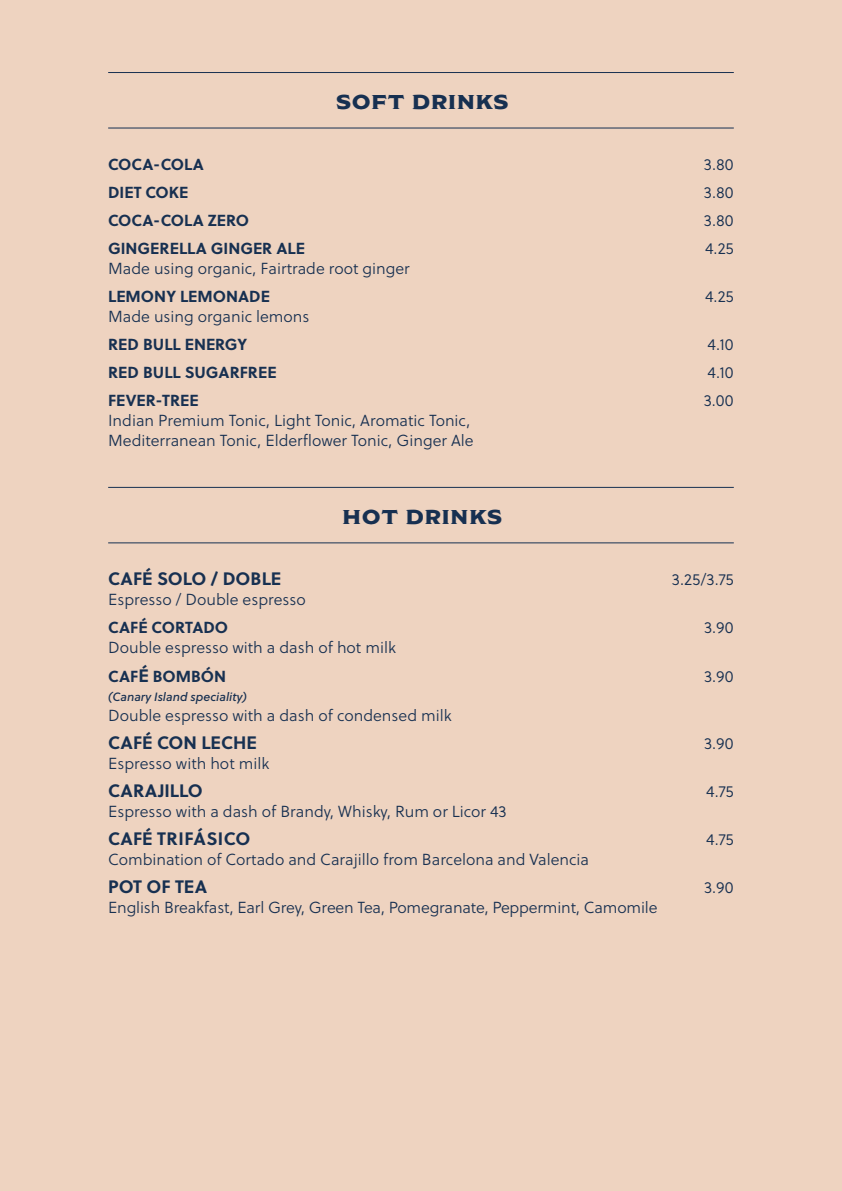
<style>
.page{position:relative;width:842px;height:1191px;background:#eed3c0}
.page>*{position:absolute;margin:0;border:0;box-sizing:border-box;transform-origin:0 0}
.t1{font:20px "Modesto Expanded";letter-spacing:.05em;color:#173051}
.t2{font:700 18px "Soleil";color:#173051}
.t3{font:700 18px "Soleil";letter-spacing:.025em;color:#173051}
.t4{font:16px/19.2px "Soleil Lt";color:#173051}
.t5{font:700 16px "Soleil";color:#173051}
.t6{font:italic 12px "Soleil Bk";color:#173051}
.s1{font-size:18px}
</style>
<div class="page">
<hr style="left:108px;top:127px;width:626px;height:1px;background:#173051">
<hr style="left:108px;top:72px;width:626px;height:1px;background:#173051">
<hr style="left:108px;top:542px;width:626px;height:1px;background:#173051">
<hr style="left:108px;top:487px;width:626px;height:1px;background:#173051">
<p class="t1" style="left:336px;top:92px;width:174px">SOFT DRINKS</p>
<p class="t5" style="left:108px;top:152px;width:97px">COCA-COLA</p>
<p class="t4" style="left:704px;top:155px;width:31px">3.80</p>
<p class="t5" style="left:108px;top:180px;width:82px">DIET COKE</p>
<p class="t4" style="left:704px;top:183px;width:31px">3.80</p>
<p class="t5" style="left:108px;top:208px;width:142px">COCA-COLA ZERO</p>
<p class="t4" style="left:704px;top:211px;width:31px">3.80</p>
<p class="t5" style="left:108px;top:236px;width:198px">GINGERELLA GINGER ALE</p>
<p class="t4" style="left:705px;top:239px;width:30px">4.25</p>
<p class="t4" style="left:108px;top:259px;width:303px">Made using organic, Fairtrade root ginger</p>
<p class="t5" style="left:108px;top:284px;width:163px">LEMONY LEMONADE</p>
<p class="t4" style="left:705px;top:287px;width:30px">4.25</p>
<p class="t4" style="left:108px;top:307px;width:203px">Made using organic lemons</p>
<p class="t5" style="left:108px;top:332px;width:141px">RED BULL ENERGY</p>
<p class="t4" style="left:707px;top:335px;width:28px">4.10</p>
<p class="t5" style="left:108px;top:360px;width:170px">RED BULL SUGARFREE</p>
<p class="t4" style="left:707px;top:363px;width:28px">4.10</p>
<p class="t5" style="left:108px;top:388px;width:92px">FEVER-TREE</p>
<p class="t4" style="left:704px;top:391px;width:31px">3.00</p>
<p class="t4" style="left:108px;top:411px;width:367px">Indian Premium Tonic, Light Tonic, Aromatic Tonic,<br>Mediterranean Tonic, Elderflower Tonic, Ginger Ale</p>
<p class="t1" style="left:343px;top:506px;width:161px">HOT DRINKS</p>
<p class="t2" style="left:108px;top:565px;width:175px">CAFÉ SOLO / DOBLE</p>
<p class="t4" style="left:672px;top:570px;width:63px">3.25/3.75</p>
<p class="t4" style="left:108px;top:590px;width:199px">Espresso / Double espresso</p>
<p class="t5" style="left:108px;top:615px;width:122px">CAFÉ CORTADO</p>
<p class="t4" style="left:704px;top:618px;width:31px">3.90</p>
<p class="t4" style="left:108px;top:638px;width:289px">Double espresso with a dash of hot milk</p>
<p class="t5" style="left:108px;top:663px;width:119px">CAF<span class="s1">É</span> BOMBÓN</p>
<p class="t4" style="left:704px;top:666px;width:31px">3.90</p>
<p class="t6" style="left:108px;top:687px;width:140px">(Canary Island speciality)</p>
<p class="t4" style="left:108px;top:705px;width:345px">Double espresso with a dash of condensed milk</p>
<p class="t2" style="left:108px;top:728px;width:150px">CAFÉ CON LECHE</p>
<p class="t4" style="left:704px;top:733px;width:31px">3.90</p>
<p class="t4" style="left:108px;top:753px;width:163px">Espresso with hot milk</p>
<p class="t2" style="left:108px;top:776px;width:96px">CARAJILLO</p>
<p class="t4" style="left:706px;top:781px;width:29px">4.75</p>
<p class="t4" style="left:108px;top:801px;width:400px">Espresso with a dash of Brandy, Whisky, Rum or Licor 43</p>
<p class="t3" style="left:108px;top:824px;width:144px">CAFÉ TRIFÁSICO</p>
<p class="t4" style="left:706px;top:829px;width:29px">4.75</p>
<p class="t4" style="left:108px;top:849px;width:482px">Combination of Cortado and Carajillo from Barcelona and Valencia</p>
<p class="t2" style="left:108px;top:872px;width:100px">POT OF TEA</p>
<p class="t4" style="left:704px;top:877px;width:31px">3.90</p>
<p class="t4" style="left:108px;top:897px;width:551px">English Breakfast, Earl Grey, Green Tea, Pomegranate, Peppermint, Camomile</p>
</div>
